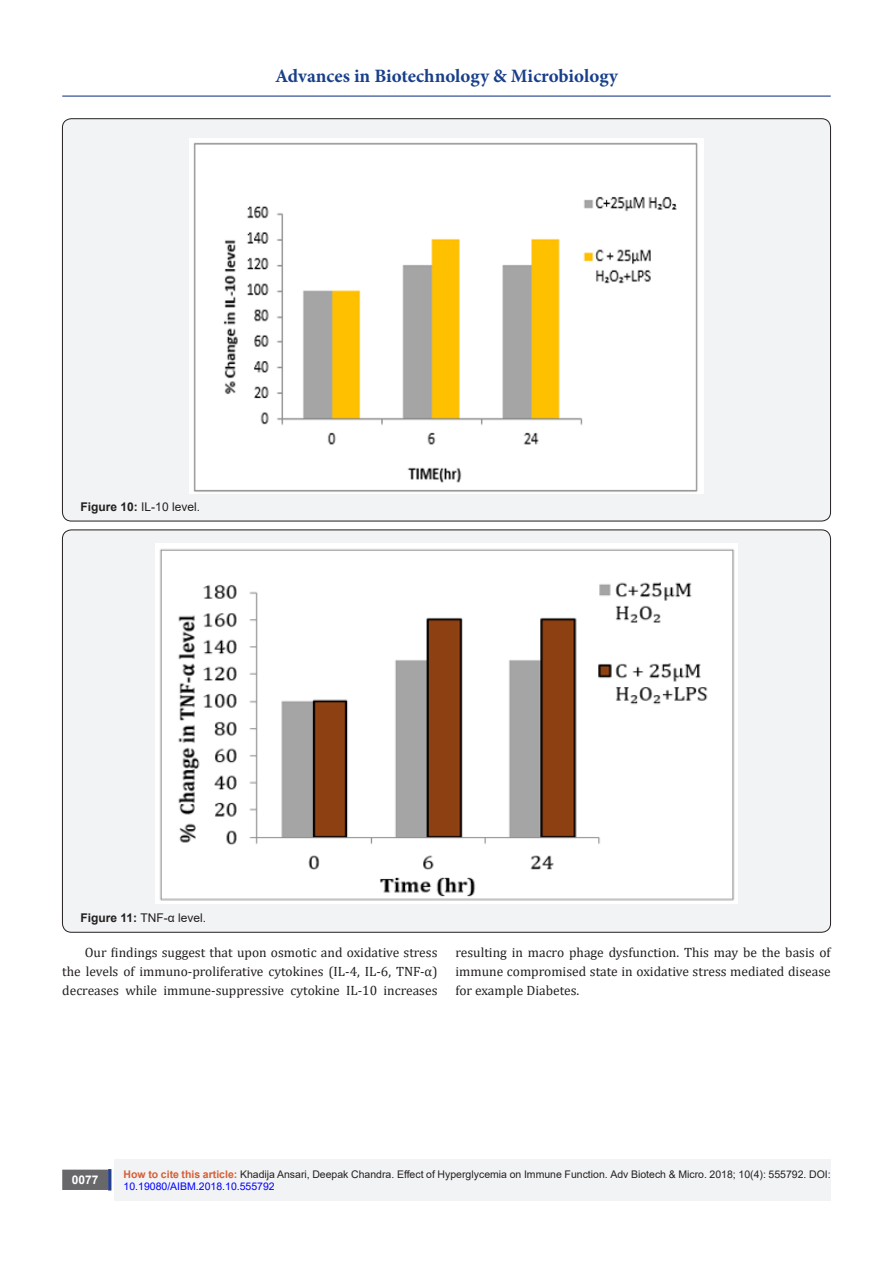
<style>
.page{position:relative;width:893px;height:1263px;background:#fff}
.page>*{position:absolute;margin:0;border:0;box-sizing:border-box;transform-origin:0 0}
.t1{font:700 18.9px "Minion Pro";color:#183f89}
.List_Paragraph{font:13.5px/18.8px "Cambria";color:#231f20;text-align:justify}
.t2{font:12px "Arial";color:#231f20}
.t3{font:700 12px "Arial";color:#fff}
.t4{font:10.5px/12.6px "Arial";color:#231f20}
.s1{font-weight:700}
.s2{font-weight:700;color:#d55e37}
.s3{color:#00f}
</style>
<div class="page">
<div style="left:115px;top:1160px;width:716px;height:41px;background:#f2f3f4"></div>
<div style="left:63px;top:1170px;width:44px;height:19px;background:#68676a"></div>
<div style="left:62px;top:1169px;width:46px;height:21px;border:2px solid #68676a"></div>
<div style="left:108px;top:1169px;width:3px;height:21px;background:#253f8e;border:2px solid #253f8e"></div>
<hr style="left:62px;top:96px;width:769px;height:1px;background:#253f8e">
<div style="left:62px;top:119px;width:768px;height:402px;background:#f2f3f4;border-radius:9px"></div>
<img style="left:190px;top:138px;width:513px;height:355px">
<div style="left:62px;top:530px;width:768px;height:402px;background:#f2f3f4;border-radius:9px"></div>
<img style="left:156px;top:543px;width:581px;height:360px">
<h1 class="t1" style="left:275px;top:63px;width:344px">Advances in Biotechnology &amp; Microbiology</h1>
<p class="t2" style="left:81px;top:499px;width:121px"><span class="s1">Figure 10:</span> IL-10 level.</p>
<p class="t2" style="left:81px;top:910px;width:127px"><span class="s1">Figure 11:</span> TNF-α level.</p>
<p class="List_Paragraph" style="left:62px;top:943px;width:377px;text-indent:22px">Our findings suggest that upon osmotic and oxidative stress the levels of immuno-proliferative cytokines (IL-4, IL-6, TNF-α) decreases while immune-suppressive cytokine IL-10 increases</p>
<p class="List_Paragraph" style="left:455px;top:943px;width:377px">resulting in macro phage dysfunction. This may be the basis of immune compromised state in oxidative stress mediated disease for example Diabetes.</p>
<p class="t3" style="left:72px;top:1171px;width:28px">0077</p>
<p class="t4" style="left:124px;top:1168px;width:709px"><span class="s2">How to cite this article:</span> Khadija Ansari, Deepak Chandra. Effect of Hyperglycemia on Immune Function. Adv Biotech &amp; Micro. 2018; 10(4): 555792. DOI<span class="s3">:<br>10.19080/AIBM.2018.10.555792</span></p>
</div>
